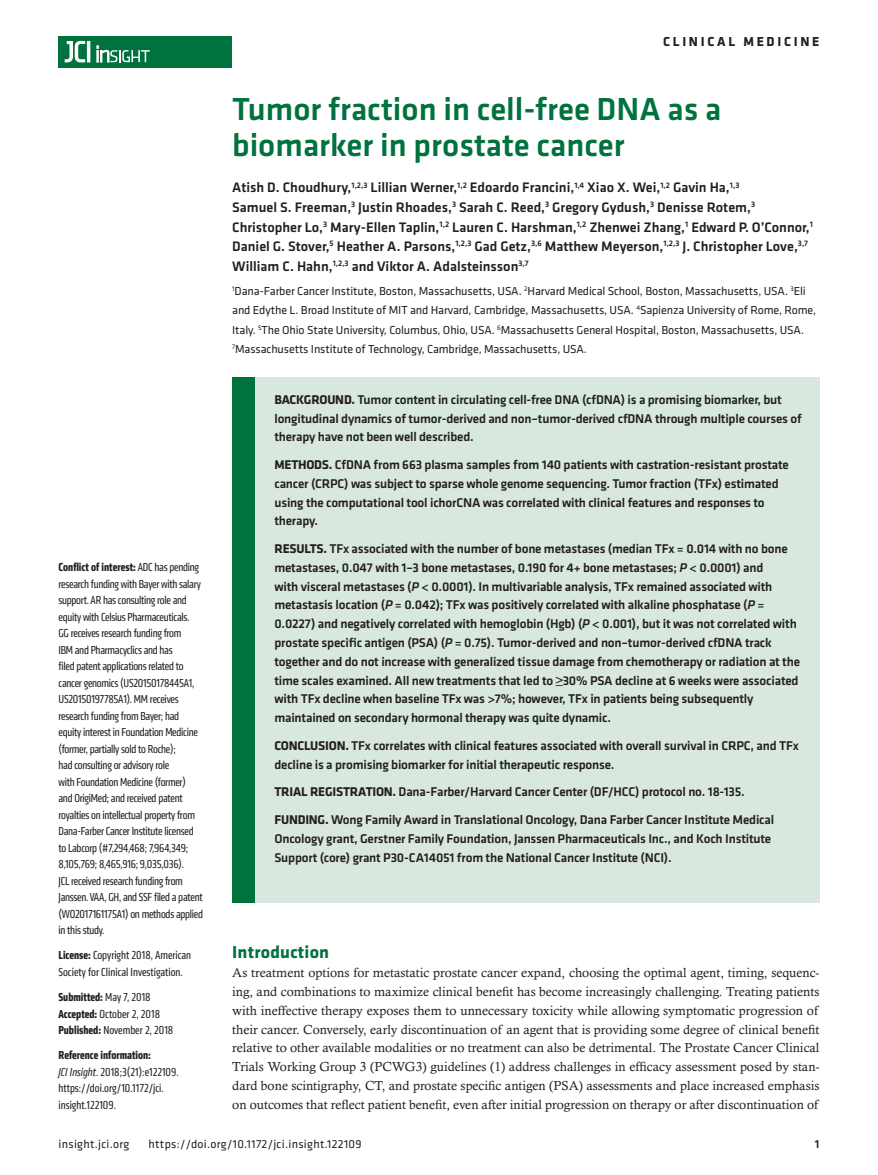
<style>
.page{position:relative;width:878px;height:1175px;background:#fff}
.page>*{position:absolute;margin:0;border:0;box-sizing:border-box;transform-origin:0 0}
.t1{font:500 33px/36px "Klavika Basic";color:#00723e}
.t2{font:700 18px "Klavika";letter-spacing:.01em;color:#00723e}
.t3{font:500 14.25px/19.5px "Klavika Basic";color:#231f20}
.t4{font:700 13.5px "Klavika Basic";letter-spacing:.2em;color:#231f20}
.t5{font:500 13.2px/18.8px "Klavika Basic";letter-spacing:-.015em;color:#231f20}
.t6{font:13.2px/18.8px "Calisto MT Std";color:#231f20;text-align:justify}
.t7{font:condensed 12px/16.5px "Klavika";letter-spacing:-.02em;color:#231f20}
.t8{font:12px/19.5px "Klavika";letter-spacing:-.01em;color:#231f20}
.t9{font:condensed 12px/16.5px "Klavika";color:#231f20}
.t10{font:12px "Klavika Basic";letter-spacing:.025em;color:#231f20}
.t11{font:500 12px "Klavika Basic";color:#231f20}
.s1{font-weight:700}
.s2{font-style:italic}
.s3{font-family:"Times New Roman";font-weight:700}
</style>
<div class="page">
<div style="left:59px;top:36px;width:173px;height:31px;background:#00723e"></div>
<hr style="left:87px;top:41px;width:3px;height:21px;background:#fff">
<svg style="left:64px;top:41px;width:21px;height:22px"></svg>
<svg style="left:97px;top:46px;width:53px;height:16px"></svg>
<div style="left:232px;top:377px;width:587px;height:525px;background:#d8e8df"></div>
<div style="left:232px;top:377px;width:22px;height:525px;background:#00723e"></div>
<p class="t4" style="left:663px;top:32px;width:158px">CLINICAL MEDICINE</p>
<p class="t7" style="left:59px;top:559px;width:146px"><span class="s1">Conflict of interest:</span> ADC has pending research funding with Bayer with salary support. AR has consulting role and equity with Celsius Pharmaceuticals.<br>GG receives research funding from<br>IBM and Pharmacyclics and has<br>filed patent applications related to cancer genomics (US20150178445A1, US20150197785A1). MM receives research funding from Bayer; had equity interest in Foundation Medicine (former, partially sold to Roche);<br>had consulting or advisory role<br>with Foundation Medicine (former) and OrigiMed; and received patent royalties on intellectual property from Dana-Farber Cancer Institute licensed to Labcorp (#7,294,468; 7,964,349; 8,105,769; 8,465,916; 9,035,036).<br>JCL received research funding from Janssen. VAA, GH, and SSF filed a patent (WO2017161175A1) on methods applied in this study.</p>
<p class="t9" style="left:59px;top:947px;width:134px"><span class="s1">License:</span> Copyright 2018, American<br>Society for Clinical Investigation.</p>
<p class="t9" style="left:59px;top:988px;width:116px"><span class="s1">Submitted:</span> May 7, 2018<br><span class="s1">Accepted:</span> October 2, 2018<br><span class="s1">Published:</span> November 2, 2018</p>
<p class="t9" style="left:59px;top:1046px;width:121px"><span class="s1">Reference information:<br></span><span class="s2">JCI Insight</span>. 2018;3(21):e122109. https://doi.org/10.1172/jci. insight.122109.</p>
<h1 class="t1" style="left:232px;top:91px;width:490px">Tumor fraction in cell-free DNA as a biomarker in prostate cancer</h1>
<p class="t3" style="left:232px;top:178px;width:582px">Atish D. Choudhury,<sup>1,2,3</sup> Lillian Werner,<sup>1,2</sup> Edoardo Francini,<sup>1,4</sup> Xiao X. Wei,<sup>1,2</sup> Gavin Ha,<sup>1,3<br></sup>Samuel S. Freeman,<sup>3</sup> Justin Rhoades,<sup>3</sup> Sarah C. Reed,<sup>3</sup> Gregory Gydush,<sup>3</sup> Denisse Rotem,<sup>3<br></sup>Christopher Lo,<sup>3</sup> Mary-Ellen Taplin,<sup>1,2</sup> Lauren C. Harshman,<sup>1,2</sup> Zhenwei Zhang,<sup>1</sup> Edward P. O’Connor,<sup>1<br></sup>Daniel G. Stover,<sup>5</sup> Heather A. Parsons,<sup>1,2,3</sup> Gad Getz,<sup>3,6</sup> Matthew Meyerson,<sup>1,2,3</sup> J. Christopher Love,<sup>3,7<br></sup>William C. Hahn,<sup>1,2,3</sup> and Viktor A. Adalsteinsson<sup>3,7</sup></p>
<p class="t8" style="left:232px;top:280px;width:585px"><sup>1</sup>Dana-Farber Cancer Institute, Boston, Massachusetts, USA. <sup>2</sup>Harvard Medical School, Boston, Massachusetts, USA. <sup>3</sup>Eli and Edythe L. Broad Institute of MIT and Harvard, Cambridge, Massachusetts, USA. <sup>4</sup>Sapienza University of Rome, Rome, Italy. <sup>5</sup>The Ohio State University, Columbus, Ohio, USA. <sup>6</sup>Massachusetts General Hospital, Boston, Massachusetts, USA.<br><sup>7</sup>Massachusetts Institute of Technology, Cambridge, Massachusetts, USA.</p>
<p class="t5" style="left:274px;top:390px;width:529px"><span class="s1">BACKGROUND.</span> Tumor content in circulating cell-free DNA (cfDNA) is a promising biomarker, but longitudinal dynamics of tumor-derived and non–tumor-derived cfDNA through multiple courses of therapy have not been well described.</p>
<p class="t5" style="left:274px;top:455px;width:516px"><span class="s1">METHODS.</span> CfDNA from 663 plasma samples from 140 patients with castration-resistant prostate cancer (CRPC) was subject to sparse whole genome sequencing. Tumor fraction (TFx) estimated using the computational tool ichorCNA was correlated with clinical features and responses to therapy.</p>
<p class="t5" style="left:274px;top:539px;width:527px"><span class="s1">RESULTS.</span> TFx associated with the number of bone metastases (median TFx = 0.014 with no bone metastases, 0.047 with 1–3 bone metastases, 0.190 for 4+ bone metastases; <span class="s2">P</span> &lt; 0.0001) and<br>with visceral metastases (<span class="s2">P</span> &lt; 0.0001). In multivariable analysis, TFx remained associated with metastasis location (<span class="s2">P</span> = 0.042); TFx was positively correlated with alkaline phosphatase (<span class="s2">P</span> = 0.0227) and negatively correlated with hemoglobin (Hgb) (<span class="s2">P</span> &lt; 0.001), but it was not correlated with prostate specific antigen (PSA) (<span class="s2">P</span> = 0.75). Tumor-derived and non–tumor-derived cfDNA track together and do not increase with generalized tissue damage from chemotherapy or radiation at the time scales examined. All new treatments that led to <span class="s3">≥</span>30% PSA decline at 6 weeks were associated with TFx decline when baseline TFx was &gt;7%; however, TFx in patients being subsequently maintained on secondary hormonal therapy was quite dynamic.</p>
<p class="t5" style="left:274px;top:735px;width:526px"><span class="s1">CONCLUSION.</span> TFx correlates with clinical features associated with overall survival in CRPC, and TFx decline is a promising biomarker for initial therapeutic response.</p>
<p class="t5" style="left:274px;top:777px;width:501px;line-height:27.8px"><span class="s1">TRIAL REGISTRATION.</span> Dana-Farber/Harvard Cancer Center (DF/HCC) protocol no. 18-135.<br><span class="s1">FUNDING.</span> Wong Family Award in Translational Oncology, Dana Farber Cancer Institute Medical</p>
<p class="t5" style="left:274px;top:828px;width:498px">Oncology grant, Gerstner Family Foundation, Janssen Pharmaceuticals Inc., and Koch Institute<br>Support (core) grant P30-CA14051 from the National Cancer Institute (NCI).</p>
<h2 class="t2" style="left:232px;top:939px;width:98px">Introduction</h2>
<p class="t6" style="left:232px;top:963px;width:588px">As treatment options for metastatic prostate cancer expand, choosing the optimal agent, timing, sequenc&shy;ing, and combinations to maximize clinical benefit has become increasingly challenging. Treating patients with ineffective therapy exposes them to unnecessary toxicity while allowing symptomatic progression of their cancer. Conversely, early discontinuation of an agent that is providing some degree of clinical benefit relative to other available modalities or no treatment can also be detrimental. The Prostate Cancer Clinical Trials Working Group 3 (PCWG3) guidelines (1) address challenges in efficacy assessment posed by stan&shy;dard bone scintigraphy, CT, and prostate specific antigen (PSA) assessments and place increased emphasis on outcomes that reflect patient benefit, even after initial progression on therapy or after discontinuation of</p>
<p class="t10" style="left:58px;top:1135px;width:72px">insight.jci.org</p>
<p class="t10" style="left:148px;top:1135px;width:215px">https://doi.org/10.1172/jci.insight.122109</p>
<p class="t11" style="left:814px;top:1135px;width:6px">1</p>
</div>
